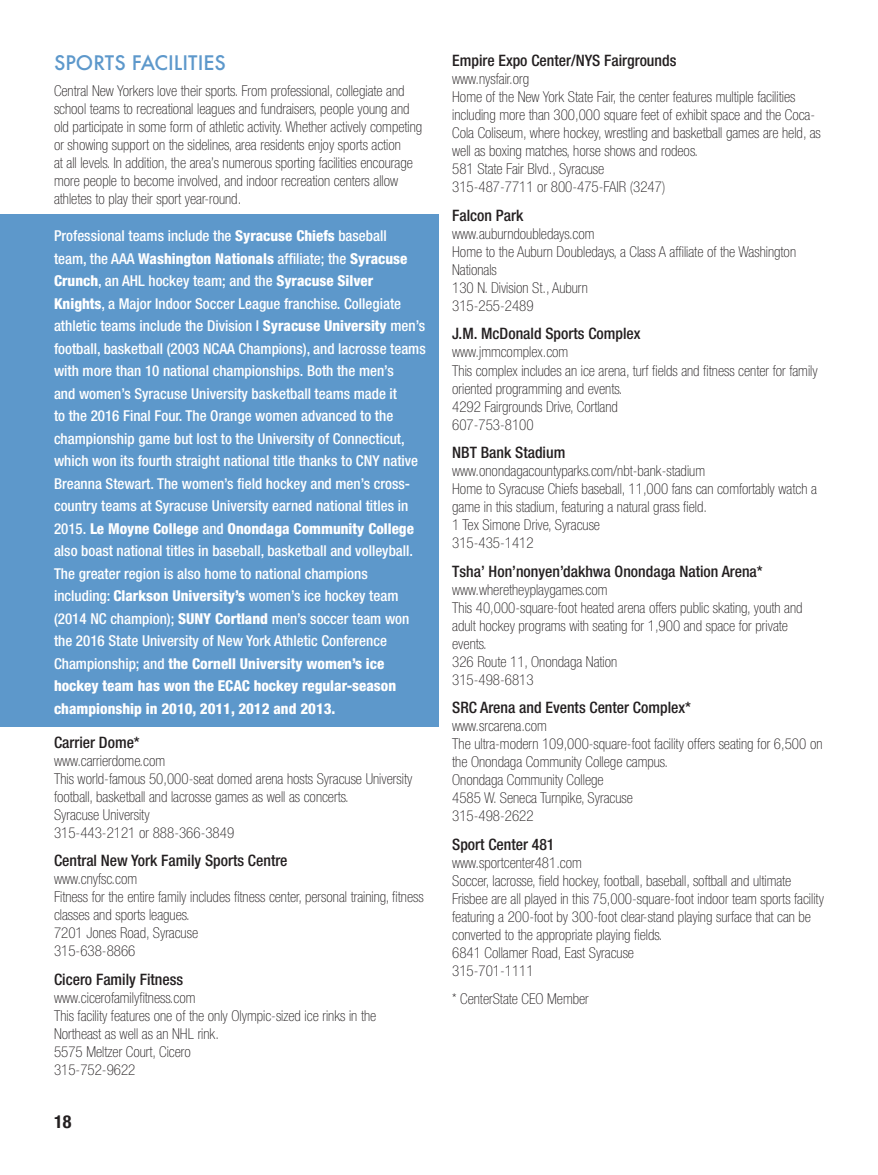
<style>
.page{position:relative;width:878px;height:1175px;background:#fff}
.page>*{position:absolute;margin:0;border:0;box-sizing:border-box;transform-origin:0 0}
.t1{font:500 19.5px "Futura";color:#5d98cb}
.t2{font:700 condensed 18px "Helvetica Neue";color:#231f20}
.t3{font:500 condensed 15.75px "Helvetica Neue";color:#231f20}
.t4{font:100 condensed 15px/18px "Helvetica Neue";color:#231f20}
.t5{font:500 condensed 15px/22.5px "Helvetica Neue";color:#fff}
.s1{font-weight:800}
</style>
<div class="page">
<div style="left:0;top:215px;width:439px;height:511px;background:#5d98cb"></div>
<p class="t1" style="left:54px;top:49px;width:173px">SPORTS FACILITIES</p>
<p class="t4" style="left:54px;top:81px;width:370px">Central New Yorkers love their sports. From professional, collegiate and school teams to recreational leagues and fundraisers, people young and old participate in some form of athletic activity. Whether actively competing or showing support on the sidelines, area residents enjoy sports action<br>at all levels. In addition, the area’s numerous sporting facilities encourage more people to become involved, and indoor recreation centers allow athletes to play their sport year-round.</p>
<p class="t5" style="left:54px;top:224px;width:373px">Professional teams include the <span class="s1">Syracuse Chiefs</span> baseball<br>team, the AAA <span class="s1">Washington Nationals</span> affiliate; the <span class="s1">Syracuse Crunch</span>, an AHL hockey team; and the <span class="s1">Syracuse Silver Knights</span>, a Major Indoor Soccer League franchise. Collegiate athletic teams include the Division I <span class="s1">Syracuse University</span> men’s football, basketball (2003 NCAA Champions), and lacrosse teams with more than 10 national championships. Both the men’s<br>and women’s Syracuse University basketball teams made it<br>to the 2016 Final Four. The Orange women advanced to the championship game but lost to the University of Connecticut, which won its fourth straight national title thanks to CNY native Breanna Stewart. The women’s field hockey and men’s cross&shy;country teams at Syracuse University earned national titles in 2015. <span class="s1">Le Moyne College</span> and <span class="s1">Onondaga Community College </span>also boast national titles in baseball, basketball and volleyball.<br>The greater region is also home to national champions including: <span class="s1">Clarkson University’s</span> women’s ice hockey team (2014 NC champion); <span class="s1">SUNY Cortland</span> men’s soccer team won the 2016 State University of New York Athletic Conference Championship; and <span class="s1">the Cornell University women’s ice hockey team has won the ECAC hockey regular-season championship in 2010, 2011, 2012 and 2013.</span></p>
<p class="t3" style="left:54px;top:733px;width:87px">Carrier Dome*</p>
<p class="t4" style="left:54px;top:751px;width:113px">www.carrierdome.com</p>
<p class="t4" style="left:54px;top:769px;width:360px">This world-famous 50,000-seat domed arena hosts Syracuse University football, basketball and lacrosse games as well as concerts.</p>
<p class="t4" style="left:54px;top:805px;width:97px">Syracuse University</p>
<p class="t4" style="left:54px;top:823px;width:182px">315-443-2121 or 888-366-3849</p>
<p class="t3" style="left:54px;top:851px;width:235px">Central New York Family Sports Centre</p>
<p class="t4" style="left:54px;top:870px;width:85px">www.cnyfsc.com</p>
<p class="t4" style="left:54px;top:888px;width:371px">Fitness for the entire family includes fitness center, personal training, fitness classes and sports leagues.</p>
<p class="t4" style="left:54px;top:924px;width:146px">7201 Jones Road, Syracuse</p>
<p class="t4" style="left:54px;top:942px;width:83px">315-638-8866</p>
<p class="t3" style="left:54px;top:970px;width:131px">Cicero Family Fitness</p>
<p class="t4" style="left:54px;top:988px;width:143px">www.cicerofamilyfitness.com</p>
<p class="t4" style="left:54px;top:1006px;width:324px">This facility features one of the only Olympic-sized ice rinks in the<br>Northeast as well as an NHL rink.</p>
<p class="t4" style="left:54px;top:1042px;width:138px">5575 Meltzer Court, Cicero</p>
<p class="t4" style="left:54px;top:1060px;width:83px">315-752-9622</p>
<p class="t2" style="left:54px;top:1110px;width:19px">18</p>
<p class="t3" style="left:452px;top:51px;width:226px">Empire Expo Center/NYS Fairgrounds</p>
<p class="t4" style="left:452px;top:70px;width:78px">www.nysfair.org</p>
<p class="t4" style="left:452px;top:88px;width:370px">Home of the New York State Fair, the center features multiple facilities including more than 300,000 square feet of exhibit space and the Coca-Cola Coliseum, where hockey, wrestling and basketball games are held, as well as boxing matches, horse shows and rodeos.</p>
<p class="t4" style="left:452px;top:160px;width:154px">581 State Fair Blvd., Syracuse</p>
<p class="t4" style="left:452px;top:178px;width:215px">315-487-7711 or 800-475-FAIR (3247)</p>
<p class="t3" style="left:452px;top:206px;width:73px">Falcon Park</p>
<p class="t4" style="left:452px;top:224px;width:144px">www.auburndoubledays.com</p>
<p class="t4" style="left:452px;top:242px;width:345px">Home to the Auburn Doubledays, a Class A affiliate of the Washington<br>Nationals</p>
<p class="t4" style="left:452px;top:278px;width:137px">130 N. Division St., Auburn</p>
<p class="t4" style="left:452px;top:296px;width:83px">315-255-2489</p>
<p class="t3" style="left:452px;top:324px;width:190px">J.M. McDonald Sports Complex</p>
<p class="t4" style="left:452px;top:343px;width:118px">www.jmmcomplex.com</p>
<p class="t4" style="left:452px;top:361px;width:367px">This complex includes an ice arena, turf fields and fitness center for family oriented programming and events.</p>
<p class="t4" style="left:452px;top:397px;width:167px">4292 Fairgrounds Drive, Cortland</p>
<p class="t4" style="left:452px;top:415px;width:83px">607-753-8100</p>
<p class="t3" style="left:452px;top:443px;width:115px">NBT Bank Stadium</p>
<p class="t4" style="left:452px;top:461px;width:254px">www.onondagacountyparks.com/nbt-bank-stadium</p>
<p class="t4" style="left:452px;top:479px;width:366px">Home to Syracuse Chiefs baseball, 11,000 fans can comfortably watch a game in this stadium, featuring a natural grass field.</p>
<p class="t4" style="left:452px;top:515px;width:149px">1 Tex Simone Drive, Syracuse</p>
<p class="t4" style="left:452px;top:533px;width:83px">315-435-1412</p>
<p class="t3" style="left:452px;top:561px;width:312px">Tsha’ Hon’nonyen’dakhwa Onondaga Nation Arena*</p>
<p class="t4" style="left:452px;top:580px;width:157px">www.wheretheyplaygames.com</p>
<p class="t4" style="left:452px;top:598px;width:352px">This 40,000-square-foot heated arena offers public skating, youth and adult hockey programs with seating for 1,900 and space for private events.</p>
<p class="t4" style="left:452px;top:652px;width:167px">326 Route 11, Onondaga Nation</p>
<p class="t4" style="left:452px;top:670px;width:83px">315-498-6813</p>
<p class="t3" style="left:452px;top:698px;width:240px">SRC Arena and Events Center Complex*</p>
<p class="t4" style="left:452px;top:716px;width:96px">www.srcarena.com</p>
<p class="t4" style="left:452px;top:734px;width:372px">The ultra-modern 109,000-square-foot facility offers seating for 6,500 on the Onondaga Community College campus.</p>
<p class="t4" style="left:452px;top:770px;width:153px">Onondaga Community College</p>
<p class="t4" style="left:452px;top:788px;width:182px">4585 W. Seneca Turnpike, Syracuse</p>
<p class="t4" style="left:452px;top:806px;width:83px">315-498-2622</p>
<p class="t3" style="left:452px;top:834px;width:104px">Sport Center 481</p>
<p class="t4" style="left:452px;top:853px;width:131px">www.sportcenter481.com</p>
<p class="t4" style="left:452px;top:871px;width:373px">Soccer, lacrosse, field hockey, football, baseball, softball and ultimate Frisbee are all played in this 75,000-square-foot indoor team sports facility featuring a 200-foot by 300-foot clear-stand playing surface that can be converted to the appropriate playing fields.</p>
<p class="t4" style="left:452px;top:943px;width:183px">6841 Collamer Road, East Syracuse</p>
<p class="t4" style="left:452px;top:961px;width:83px">315-701-1111</p>
<p class="t4" style="left:452px;top:989px;width:138px">* CenterState CEO Member</p>
</div>
